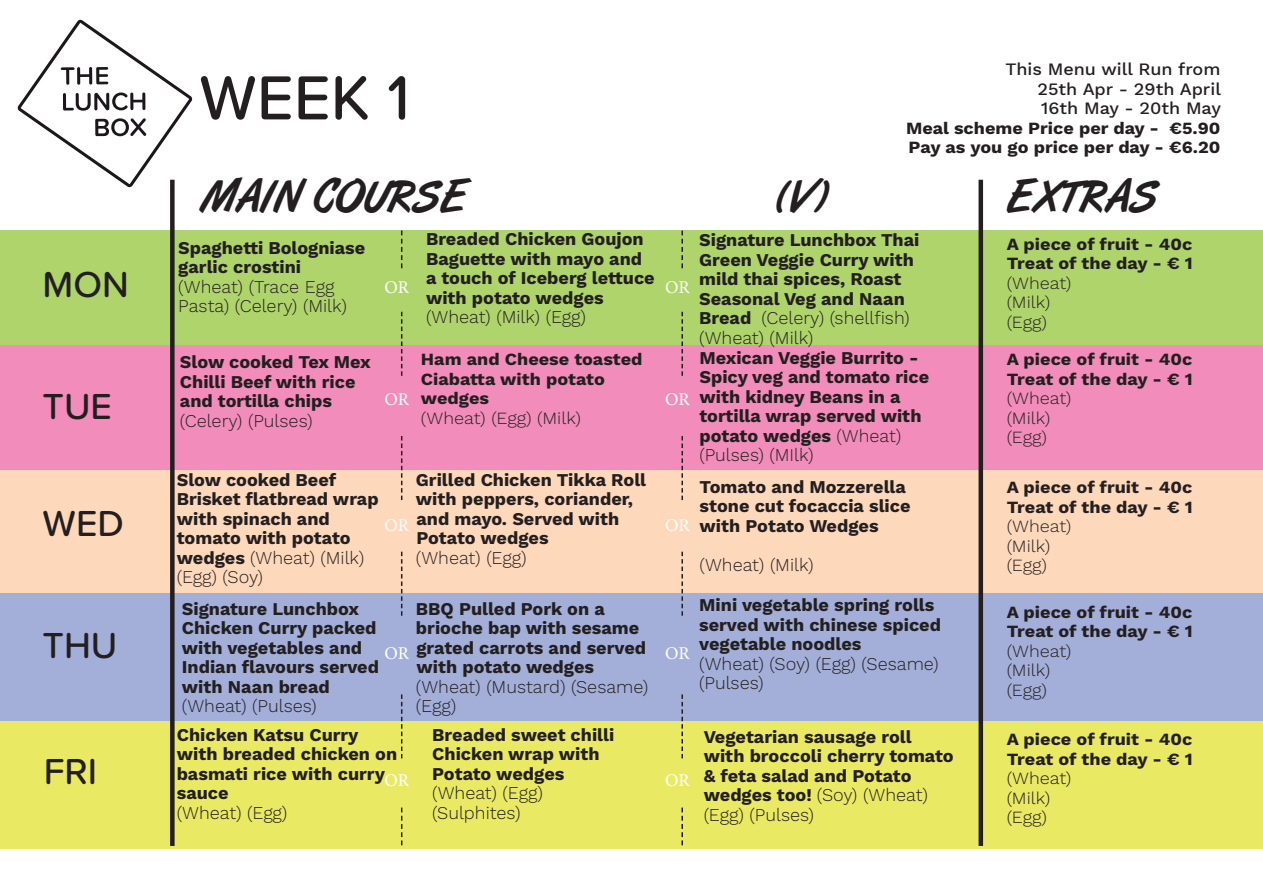
<style>
.page{position:relative;width:1263px;height:893px;background:#fff}
.page>*{position:absolute;margin:0;border:0;box-sizing:border-box;transform-origin:0 0}
.t1{font:500 64.5px "Proxima Soft";color:#231f20}
.t2{font:46.5px "Art Brush";letter-spacing:.02em;color:#231f20}
.t3{font:500 37.5px "Proxima Soft";color:#231f20}
.Paragraph_Style_1{font:700 18px/19.5px "Work Sans";color:#231f20}
.Paragraph_Style_1-2{font:300 18px/19.5px "Work Sans";color:#231f20}
.Paragraph_Style_1-3{font:18px "Minion Pro";letter-spacing:-.01em;color:#fff}
.Paragraph_Style_1-4{font:700 17.1px/19.5px "Work Sans";color:#231f20;scale:1.05 1}
.Paragraph_Style_1-5{font:300 17.1px "Work Sans";color:#231f20;scale:1.05 1}
.Paragraph_Style_1-6{font:500 17.1px "Work Sans";color:#231f20;scale:1.05 1}
.s1{font-weight:300}
</style>
<div class="page">
<div style="left:0;top:231px;width:1263px;height:127px;background:#afd46b"></div>
<div style="left:0;top:346px;width:1263px;height:127px;background:#f28cba"></div>
<div style="left:0;top:470px;width:1263px;height:127px;background:#fdd8bb"></div>
<div style="left:0;top:594px;width:1263px;height:127px;background:#a3afd8"></div>
<div style="left:0;top:721px;width:1263px;height:128px;background:#eae964"></div>
<div style="left:978px;top:180px;width:5px;height:666px;background:#231f20"></div>
<div style="left:170px;top:180px;width:5px;height:666px;background:#231f20"></div>
<svg style="left:681px;top:231px;width:2px;height:37px"></svg>
<svg style="left:401px;top:231px;width:1px;height:37px"></svg>
<svg style="left:681px;top:808px;width:2px;height:37px"></svg>
<svg style="left:401px;top:808px;width:1px;height:37px"></svg>
<svg style="left:681px;top:312px;width:2px;height:64px"></svg>
<svg style="left:401px;top:312px;width:1px;height:64px"></svg>
<svg style="left:681px;top:436px;width:2px;height:64px"></svg>
<svg style="left:401px;top:436px;width:1px;height:64px"></svg>
<svg style="left:681px;top:552px;width:2px;height:64px"></svg>
<svg style="left:401px;top:552px;width:1px;height:64px"></svg>
<svg style="left:681px;top:694px;width:2px;height:64px"></svg>
<svg style="left:401px;top:694px;width:1px;height:64px"></svg>
<svg style="left:18px;top:20px;width:175px;height:167px"></svg>
<p class="t3" style="left:43px;top:257px;width:88px">MON</p>
<p class="t3" style="left:43px;top:378px;width:71px">TUE</p>
<p class="t3" style="left:43px;top:495px;width:83px">WED</p>
<p class="t3" style="left:43px;top:617px;width:76px">THU</p>
<p class="t3" style="left:44px;top:743px;width:55px">FRI</p>
<p class="t1" style="left:199px;top:49px;width:212px">WEEK 1</p>
<p class="Paragraph_Style_1-6" style="left:1005px;top:57px;width:206px">This Menu will Run from</p>
<p class="Paragraph_Style_1-6" style="left:1037px;top:76px;width:176px">25th Apr - 29th April</p>
<p class="Paragraph_Style_1-6" style="left:1041px;top:96px;width:173px">16th May - 20th May</p>
<p class="Paragraph_Style_1-4" style="left:906px;top:119px;width:301px">Meal scheme Price per day - €5.90</p>
<p class="Paragraph_Style_1-4" style="left:908px;top:139px;width:299px">Pay as you go price per day - €6.20</p>
<p class="t2" style="left:199px;top:171px;width:267px">MAIN COURSE</p>
<p class="t2" style="left:777px;top:171px;width:52px">(V)</p>
<p class="t2" style="left:1007px;top:171px;width:151px">EXTRAS</p>
<p class="Paragraph_Style_1" style="left:178px;top:239px;width:188px">Spaghetti Bologniase garlic crostini</p>
<p class="Paragraph_Style_1-2" style="left:178px;top:277px;width:170px">(Wheat) (Trace Egg<br>Pasta) (Celery) (Milk)</p>
<p class="Paragraph_Style_1" style="left:180px;top:353px;width:192px">Slow cooked Tex Mex<br>Chilli Beef with rice and tortilla chips</p>
<p class="Paragraph_Style_1-2" style="left:180px;top:411px;width:134px">(Celery) (Pulses)</p>
<p class="Paragraph_Style_1" style="left:426px;top:230px;width:230px">Breaded Chicken Goujon<br>Baguette with mayo and a touch of Iceberg lettuce with potato wedges <span class="s1">(Wheat) (Milk) (Egg)</span></p>
<p class="Paragraph_Style_1-3" style="left:385px;top:275px;width:26px">OR</p>
<p class="Paragraph_Style_1-3" style="left:665px;top:275px;width:26px">OR</p>
<p class="Paragraph_Style_1-4" style="left:421px;top:351px;width:213px">Ham and Cheese toasted<br>Ciabatta with potato wedges</p>
<p class="Paragraph_Style_1-5" style="left:421px;top:408px;width:154px">(Wheat) (Egg) (Milk)</p>
<p class="Paragraph_Style_1-3" style="left:385px;top:387px;width:26px">OR</p>
<p class="Paragraph_Style_1-3" style="left:665px;top:387px;width:26px">OR</p>
<p class="Paragraph_Style_1" style="left:177px;top:471px;width:203px">Slow cooked Beef<br>Brisket flatbread wrap with spinach and tomato with potato wedges <span class="s1">(Wheat) (Milk) (Egg) (Soy)</span></p>
<p class="Paragraph_Style_1" style="left:416px;top:471px;width:232px">Grilled Chicken Tikka Roll with peppers, coriander, and mayo. Served with<br>Potato wedges</p>
<p class="Paragraph_Style_1-2" style="left:416px;top:549px;width:112px">(Wheat) (Egg)</p>
<p class="Paragraph_Style_1-3" style="left:385px;top:513px;width:26px">OR</p>
<p class="Paragraph_Style_1-3" style="left:665px;top:513px;width:26px">OR</p>
<p class="Paragraph_Style_1" style="left:182px;top:600px;width:199px">Signature Lunchbox<br>Chicken Curry packed with vegetables and<br>Indian flavours served with Naan bread</p>
<p class="Paragraph_Style_1-2" style="left:182px;top:697px;width:136px">(Wheat) (Pulses)</p>
<p class="Paragraph_Style_1" style="left:416px;top:600px;width:234px">BBQ Pulled Pork on a brioche bap with sesame grated carrots and served with potato wedges <span class="s1">(Wheat) (Mustard) (Sesame) (Egg)</span></p>
<p class="Paragraph_Style_1-3" style="left:385px;top:642px;width:26px">OR</p>
<p class="Paragraph_Style_1-3" style="left:665px;top:642px;width:26px">OR</p>
<p class="Paragraph_Style_1" style="left:177px;top:726px;width:222px">Chicken Katsu Curry with breaded chicken on basmati rice with curry sauce</p>
<p class="Paragraph_Style_1-2" style="left:177px;top:804px;width:112px">(Wheat) (Egg)</p>
<p class="Paragraph_Style_1" style="left:432px;top:726px;width:184px">Breaded sweet chilli<br>Chicken wrap with<br>Potato wedges</p>
<p class="Paragraph_Style_1-2" style="left:432px;top:784px;width:112px">(Wheat) (Egg) (Sulphites)</p>
<p class="Paragraph_Style_1-3" style="left:385px;top:768px;width:26px">OR</p>
<p class="Paragraph_Style_1-3" style="left:665px;top:768px;width:26px">OR</p>
<p class="Paragraph_Style_1" style="left:699px;top:231px;width:222px">Signature Lunchbox Thai<br>Green Veggie Curry with mild thai spices, Roast<br>Seasonal Veg and Naan<br>Bread <span class="s1">(Celery) (shellfish) (Wheat) (Milk)</span></p>
<p class="Paragraph_Style_1" style="left:699px;top:349px;width:231px">Mexican Veggie Burrito -<br>Spicy veg and tomato rice with kidney Beans in a tortilla wrap served with potato wedges <span class="s1">(Wheat) (Pulses) (MIlk)</span></p>
<p class="Paragraph_Style_1" style="left:700px;top:478px;width:212px">Tomato and Mozzerella stone cut focaccia slice with Potato Wedges</p>
<p class="Paragraph_Style_1-2" style="left:700px;top:555px;width:116px">(Wheat) (Milk)</p>
<p class="Paragraph_Style_1" style="left:699px;top:596px;width:237px">Mini vegetable spring rolls</p>
<p class="Paragraph_Style_1" style="left:699px;top:616px;width:243px">served with chinese spiced vegetable noodles</p>
<p class="Paragraph_Style_1-2" style="left:699px;top:654px;width:241px">(Wheat) (Soy) (Egg) (Sesame) (Pulses)</p>
<p class="Paragraph_Style_1" style="left:704px;top:728px;width:252px">Vegetarian sausage roll with broccoli cherry tomato &amp; feta salad and Potato wedges too! <span class="s1">(Soy) (Wheat) (Egg) (Pulses)</span></p>
<p class="Paragraph_Style_1-4" style="left:1007px;top:235px;width:178px">A piece of fruit - 40c</p>
<p class="Paragraph_Style_1-4" style="left:1007px;top:254px;width:179px">Treat of the day - € 1</p>
<p class="Paragraph_Style_1-5" style="left:1007px;top:273px;width:63px">(Wheat)</p>
<p class="Paragraph_Style_1-5" style="left:1007px;top:292px;width:43px">(Milk)</p>
<p class="Paragraph_Style_1-5" style="left:1007px;top:312px;width:40px">(Egg)</p>
<p class="Paragraph_Style_1-4" style="left:1007px;top:351px;width:178px">A piece of fruit - 40c</p>
<p class="Paragraph_Style_1-4" style="left:1007px;top:370px;width:179px">Treat of the day - € 1</p>
<p class="Paragraph_Style_1-5" style="left:1007px;top:388px;width:63px">(Wheat)</p>
<p class="Paragraph_Style_1-5" style="left:1007px;top:408px;width:43px">(Milk)</p>
<p class="Paragraph_Style_1-5" style="left:1007px;top:427px;width:40px">(Egg)</p>
<p class="Paragraph_Style_1-4" style="left:1007px;top:479px;width:178px">A piece of fruit - 40c</p>
<p class="Paragraph_Style_1-4" style="left:1007px;top:498px;width:179px">Treat of the day - € 1</p>
<p class="Paragraph_Style_1-5" style="left:1007px;top:516px;width:63px">(Wheat)</p>
<p class="Paragraph_Style_1-5" style="left:1007px;top:536px;width:43px">(Milk)</p>
<p class="Paragraph_Style_1-5" style="left:1007px;top:555px;width:40px">(Egg)</p>
<p class="Paragraph_Style_1-4" style="left:1007px;top:603px;width:178px">A piece of fruit - 40c</p>
<p class="Paragraph_Style_1-4" style="left:1007px;top:623px;width:179px">Treat of the day - € 1</p>
<p class="Paragraph_Style_1-5" style="left:1007px;top:641px;width:63px">(Wheat)</p>
<p class="Paragraph_Style_1-5" style="left:1007px;top:660px;width:43px">(Milk)</p>
<p class="Paragraph_Style_1-5" style="left:1007px;top:680px;width:40px">(Egg)</p>
<p class="Paragraph_Style_1-4" style="left:1007px;top:731px;width:178px">A piece of fruit - 40c</p>
<p class="Paragraph_Style_1-4" style="left:1007px;top:750px;width:179px">Treat of the day - € 1</p>
<p class="Paragraph_Style_1-5" style="left:1007px;top:768px;width:63px">(Wheat)</p>
<p class="Paragraph_Style_1-5" style="left:1007px;top:788px;width:43px">(Milk)</p>
<p class="Paragraph_Style_1-5" style="left:1007px;top:807px;width:40px">(Egg)</p>
</div>
